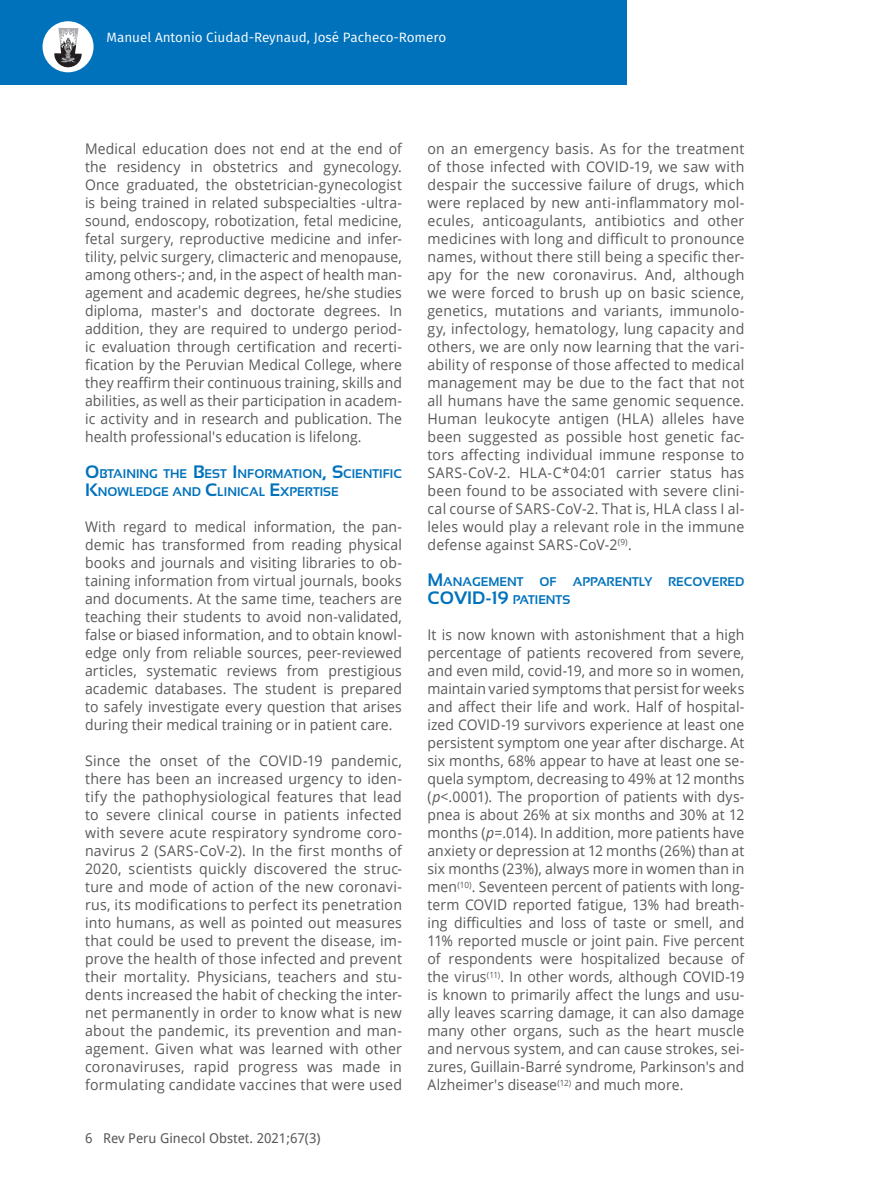
<style>
.page{position:relative;width:872px;height:1191px;background:#fff}
.page>*{position:absolute;margin:0;border:0;box-sizing:border-box;transform-origin:0 0}
.t1{font:700 18px "Sansation";color:#0072bc}
.t2{font:14.7px/18px "Open Sans";letter-spacing:.01em;color:#57585a;text-align:justify;scale:.95 1}
.t3{font:14.7px/18px "Open Sans";letter-spacing:.01em;color:#57585a;text-align:justify;scale:.96 1}
.t4{font:13.5px "Fira Sans";color:#fff}
.t5{font:13.5px "Droid Sans";color:#57585a}
.t6{font:700 12.6px/18px "Sansation";color:#0072bc}
.s1{font-size:18px}
.s2{font-size:12.6px}
.s3{font-style:italic}
</style>
<div class="page">
<div style="left:0;top:0;width:626px;height:85px;background:#0072bc"></div>
<div style="left:43px;top:21px;width:51px;height:51px;background:#fff;border-radius:50%"></div>
<svg style="left:54px;top:28px;width:28px;height:40px"></svg>
<p class="t4" style="left:106px;top:28px;width:341px">Manuel Antonio Ciudad-Reynaud, José Pacheco-Romero</p>
<p class="t2" style="left:85px;top:139px;width:335px">Medical education does not end at the end of the residency in obstetrics and gynecology.<br>Once graduated, the obstetrician-gynecologist is being trained in related subspecialties -ultra&shy;sound, endoscopy, robotization, fetal medicine, fetal surgery, reproductive medicine and infer&shy;tility, pelvic surgery, climacteric and menopause, among others-; and, in the aspect of health man&shy;agement and academic degrees, he/she studies diploma, master's and doctorate degrees. In addition, they are required to undergo period&shy;ic evaluation through certification and recerti&shy;fication by the Peruvian Medical College, where they reaffirm their continuous training, skills and abilities, as well as their participation in academ&shy;ic activity and in research and publication. The health professional's education is lifelong.</p>
<p class="t6" style="left:85px;top:465px;width:318px"><span class="s1">O</span>BTAINING THE <span class="s1">B</span>EST <span class="s1">I</span> NFORMATION<span class="s1">, S</span>CIENTIFIC<br><span class="s1">K</span>NOWLEDGE AND <span class="s1">C</span>LINICAL <span class="s1">E</span>XPERTISE</p>
<p class="t2" style="left:85px;top:517px;width:335px">With regard to medical information, the pan&shy;demic has transformed from reading physical books and journals and visiting libraries to ob&shy;taining information from virtual journals, books and documents. At the same time, teachers are teaching their students to avoid non-validated, false or biased information, and to obtain knowl&shy;edge only from reliable sources, peer-reviewed articles, systematic reviews from prestigious academic databases. The student is prepared to safely investigate every question that arises during their medical training or in patient care.</p>
<p class="t3" style="left:85px;top:751px;width:332px">Since the onset of the COVID-19 pandemic, there has been an increased urgency to iden&shy;tify the pathophysiological features that lead to severe clinical course in patients infected with severe acute respiratory syndrome coro&shy;navirus 2 (SARS-CoV-2). In the first months of 2020, scientists quickly discovered the struc&shy;ture and mode of action of the new coronavi&shy;rus, its modifications to perfect its penetration into humans, as well as pointed out measures that could be used to prevent the disease, im&shy;prove the health of those infected and prevent their mortality. Physicians, teachers and stu&shy;dents increased the habit of checking the inter&shy;net permanently in order to know what is new about the pandemic, its prevention and man&shy;agement. Given what was learned with other coronaviruses, rapid progress was made in formulating candidate vaccines that were used</p>
<p class="t5" style="left:85px;top:1128px;width:237px">6 Rev Peru Ginecol Obstet. 2021;67(3)</p>
<p class="t3" style="left:427px;top:139px;width:332px">on an emergency basis. As for the treatment of those infected with COVID-19, we saw with despair the successive failure of drugs, which were replaced by new anti-inflammatory mol&shy;ecules, anticoagulants, antibiotics and other medicines with long and difficult to pronounce names, without there still being a specific ther&shy;apy for the new coronavirus. And, although we were forced to brush up on basic science, genetics, mutations and variants, immunolo&shy;gy, infectology, hematology, lung capacity and others, we are only now learning that the vari&shy;ability of response of those affected to medical management may be due to the fact that not all humans have the same genomic sequence.<br>Human leukocyte antigen (HLA) alleles have been suggested as possible host genetic fac&shy;tors affecting individual immune response to SARS-CoV-2. HLA-C*04:01 carrier status has been found to be associated with severe clini&shy;cal course of SARS-CoV-2. That is, HLA class I al&shy;leles would play a relevant role in the immune defense against SARS-CoV-2<sup>(9)</sup>.</p>
<p class="t6" style="left:427px;top:573px;width:97px"><span class="s1">M</span>ANAGEMENT</p>
<p class="t6" style="left:539px;top:573px;width:19px">OF</p>
<p class="t6" style="left:573px;top:573px;width:81px">APPARENTLY</p>
<p class="t6" style="left:668px;top:573px;width:78px">RECOVERED</p>
<p class="t1" style="left:427px;top:588px;width:144px">COVID-19 <span class="s2">PATIENTS</span></p>
<p class="t2" style="left:427px;top:625px;width:335px">It is now known with astonishment that a high percentage of patients recovered from severe, and even mild, covid-19, and more so in women, maintain varied symptoms that persist for weeks and affect their life and work. Half of hospital&shy;ized COVID-19 survivors experience at least one persistent symptom one year after discharge. At six months, 68% appear to have at least one se&shy;quela symptom, decreasing to 49% at 12 months (<span class="s3">p</span>&lt;.0001). The proportion of patients with dys&shy;pnea is about 26% at six months and 30% at 12 months (<span class="s3">p</span>=.014). In addition, more patients have anxiety or depression at 12 months (26%) than at six months (23%), always more in women than in men<sup>(10)</sup>. Seventeen percent of patients with long&shy;term COVID reported fatigue, 13% had breath&shy;ing difficulties and loss of taste or smell, and 11% reported muscle or joint pain. Five percent of respondents were hospitalized because of the virus<sup>(11)</sup>. In other words, although COVID-19 is known to primarily affect the lungs and usu&shy;ally leaves scarring damage, it can also damage many other organs, such as the heart muscle and nervous system, and can cause strokes, sei&shy;zures, Guillain-Barré syndrome, Parkinson's and Alzheimer's disease<sup>(12)</sup> and much more.</p>
</div>
